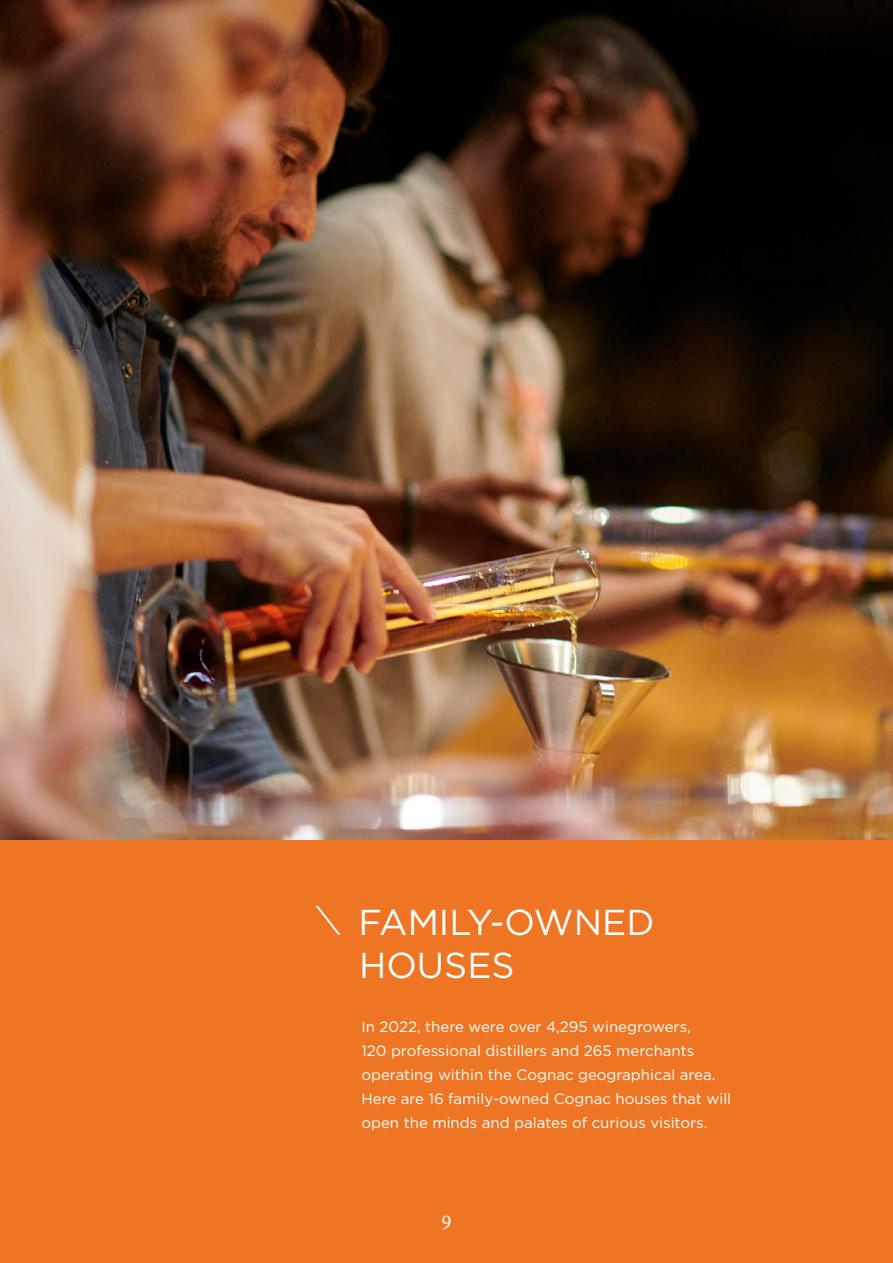
<style>
.page{position:relative;width:893px;height:1263px;background:#fff}
.page>*{position:absolute;margin:0;border:0;box-sizing:border-box;transform-origin:0 0}
.t1{font:36px/43.2px "Gotham";color:#fff}
.t2{font:21px "Minion Pro";color:#fff}
.t3{font:15px/24px "Gotham";color:#fff}
</style>
<div class="page">
<img style="left:0;top:0;width:893px;height:840px">
<div style="left:0;top:840px;width:893px;height:423px;background:#ee7523"></div>
<svg style="left:315px;top:906px;width:26px;height:29px"></svg>
<h1 class="t1" style="left:359px;top:899px;width:297px">FAMILY-OWNED<br>HOUSES</h1>
<p class="t3" style="left:361px;top:1014px;width:371px">In 2022, there were over 4,295 winegrowers,<br>120 professional distillers and 265 merchants operating within the Cognac geographical area.<br>Here are 16 family-owned Cognac houses that will open the minds and palates of curious visitors.</p>
<h2 class="t2" style="left:441px;top:1208px;width:12px">9</h2>
</div>
